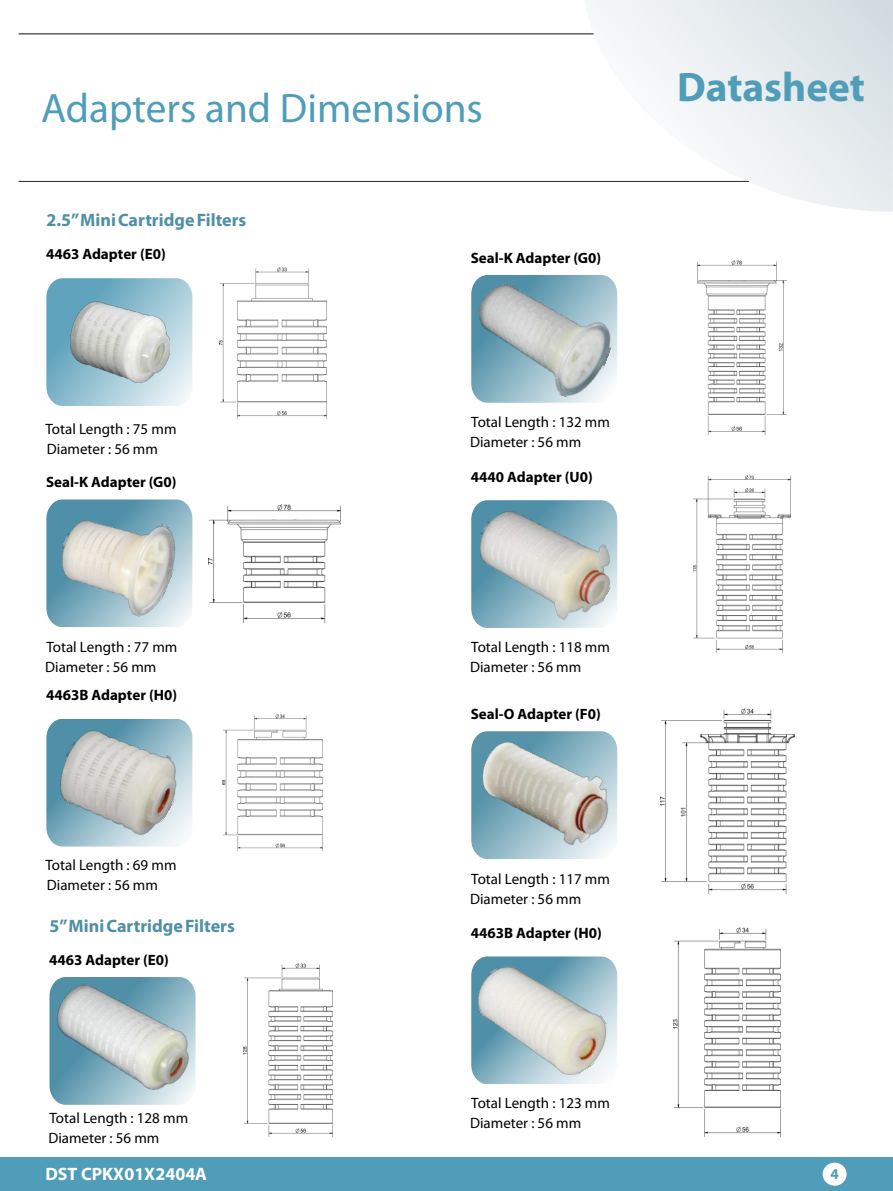
<style>
.page{position:relative;width:893px;height:1191px;background:#fff}
.page>*{position:absolute;margin:0;border:0;box-sizing:border-box;transform-origin:0 0}
.t1{font:41.25px "Myriad Pro";color:#4f9db8}
.t2{font:700 41.25px "Myriad Pro";color:#4f9db8}
.t3{font:700 18px "Myriad Pro";color:#4f8fa7}
.t4{font:700 18px "Myriad Pro";color:#fff}
.t5{font:15px "Myriad Pro";color:#000}
.t6{font:700 15px "Myriad Pro";color:#000}
.t7{font:700 15px "Myriad Pro";color:#4f9db8}
</style>
<div class="page">
<hr style="left:19px;top:181px;width:730px;height:1px;background:#373435">
<hr style="left:19px;top:34px;width:575px;height:1px;background:#373435">
<svg style="left:585px;top:0;width:308px;height:212px"></svg>
<div style="left:0;top:1157px;width:893px;height:34px;background:#4f9db8"></div>
<div style="left:823px;top:1162px;width:24px;height:23px;background:#fefefe;border-radius:50%"></div>
<svg style="left:46px;top:278px;width:146px;height:128px;background:#99c4d3"></svg>
<img style="left:71px;top:302px;width:99px;height:80px">
<img style="left:50px;top:977px;width:146px;height:127px">
<svg style="left:46px;top:503px;width:146px;height:124px;background:#b3ced8"></svg>
<img style="left:49px;top:499px;width:137px;height:121px">
<svg style="left:477px;top:275px;width:134px;height:4px"></svg>
<img style="left:471px;top:279px;width:146px;height:124px">
<img style="left:471px;top:731px;width:146px;height:128px">
<img style="left:46px;top:719px;width:145px;height:127px">
<img style="left:471px;top:500px;width:146px;height:128px">
<img style="left:471px;top:956px;width:146px;height:128px">
<img style="left:219px;top:267px;width:107px;height:152px">
<img style="left:208px;top:504px;width:132px;height:118px">
<img style="left:223px;top:715px;width:100px;height:135px">
<img style="left:244px;top:963px;width:89px;height:174px">
<img style="left:697px;top:261px;width:90px;height:174px">
<img style="left:693px;top:475px;width:98px;height:178px">
<img style="left:660px;top:708px;width:134px;height:186px">
<img style="left:674px;top:927px;width:107px;height:210px">
<h1 class="t1" style="left:41px;top:92px;width:443px">Adapters and Dimensions</h1>
<p class="t3" style="left:46px;top:213px;width:201px">2.5”Mini Cartridge Filters</p>
<p class="t6" style="left:46px;top:248px;width:121px">4463 Adapter (E0)</p>
<p class="t5" style="left:46px;top:423px;width:132px">Total Length : 75 mm</p>
<p class="t5" style="left:47px;top:443px;width:113px">Diameter : 56 mm</p>
<p class="t6" style="left:46px;top:476px;width:132px">Seal-K Adapter (G0)</p>
<p class="t5" style="left:46px;top:640px;width:132px">Total Length : 77 mm</p>
<p class="t5" style="left:45px;top:660px;width:113px">Diameter : 56 mm</p>
<p class="t6" style="left:46px;top:689px;width:133px">4463B Adapter (H0)</p>
<p class="t5" style="left:46px;top:859px;width:132px">Total Length : 69 mm</p>
<p class="t5" style="left:47px;top:879px;width:113px">Diameter : 56 mm</p>
<p class="t3" style="left:50px;top:918px;width:187px">5”Mini Cartridge Filters</p>
<p class="t6" style="left:49px;top:954px;width:121px">4463 Adapter (E0)</p>
<p class="t5" style="left:50px;top:1111px;width:140px">Total Length : 128 mm</p>
<p class="t5" style="left:48px;top:1131px;width:113px">Diameter : 56 mm</p>
<p class="t6" style="left:471px;top:251px;width:132px">Seal-K Adapter (G0)</p>
<p class="t5" style="left:471px;top:416px;width:140px">Total Length : 132 mm</p>
<p class="t5" style="left:470px;top:436px;width:113px">Diameter : 56 mm</p>
<p class="t6" style="left:471px;top:470px;width:123px">4440 Adapter (U0)</p>
<p class="t5" style="left:471px;top:640px;width:140px">Total Length : 118 mm</p>
<p class="t5" style="left:470px;top:660px;width:113px">Diameter : 56 mm</p>
<p class="t6" style="left:471px;top:707px;width:132px">Seal-O Adapter (F0)</p>
<p class="t5" style="left:471px;top:872px;width:140px">Total Length : 117 mm</p>
<p class="t5" style="left:470px;top:892px;width:113px">Diameter : 56 mm</p>
<p class="t6" style="left:471px;top:926px;width:133px">4463B Adapter (H0)</p>
<p class="t5" style="left:471px;top:1096px;width:140px">Total Length : 123 mm</p>
<p class="t5" style="left:470px;top:1116px;width:113px">Diameter : 56 mm</p>
<h1 class="t2" style="left:677px;top:70px;width:189px">Datasheet</h1>
<p class="t4" style="left:45px;top:1166px;width:163px">DST CPKX01X2404A</p>
<p class="t7" style="left:830px;top:1168px;width:10px">4</p>
</div>
